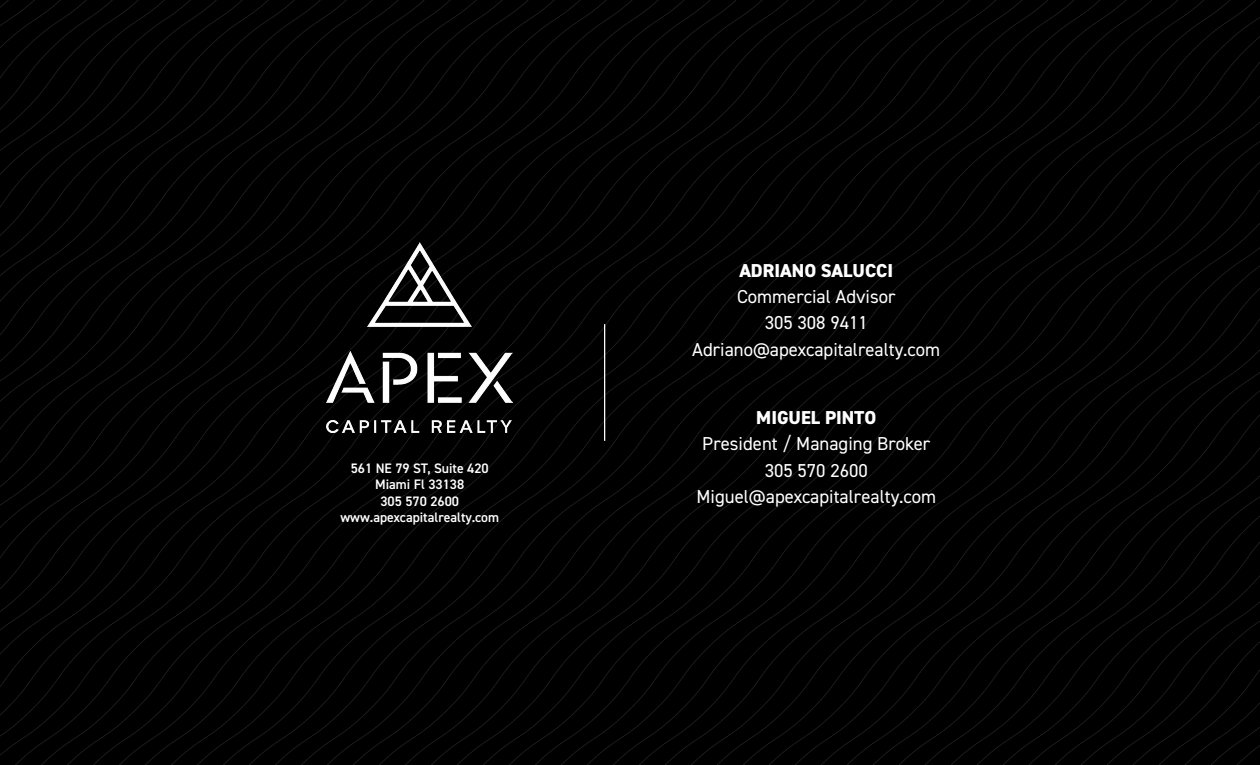
<style>
.page{position:relative;width:1260px;height:765px;background:#000}
.page>*{position:absolute;margin:0;border:0;box-sizing:border-box;transform-origin:0 0}
.t1{font:18.75px/26.2px "DIN2014";color:#fff;text-align:center}
.t2{font:800 18.75px "DIN2014";color:#fff}
.t3{font:600 13.75px/16.5px "DIN2014";color:#fff;text-align:center}
</style>
<div class="page">
<img style="left:327px;top:242px;width:186px;height:190px">
<hr style="left:604px;top:324px;width:1px;height:117px;background:#fff">
<p class="t3" style="left:340px;top:460px;width:160px">561 NE 79 ST, Suite 420<br>Miami Fl 33138<br>305 570 2600 www.apexcapitalrealty.com</p>
<p class="t2" style="left:739px;top:258px;width:155px">ADRIANO SALUCCI</p>
<p class="t1" style="left:692px;top:283px;width:249px">Commercial Advisor<br>305 308 9411<br>Adriano@apexcapitalrealty.com</p>
<p class="t2" style="left:756px;top:405px;width:121px">MIGUEL PINTO</p>
<p class="t1" style="left:696px;top:430px;width:241px">President / Managing Broker<br>305 570 2600<br>Miguel@apexcapitalrealty.com</p>
</div>
